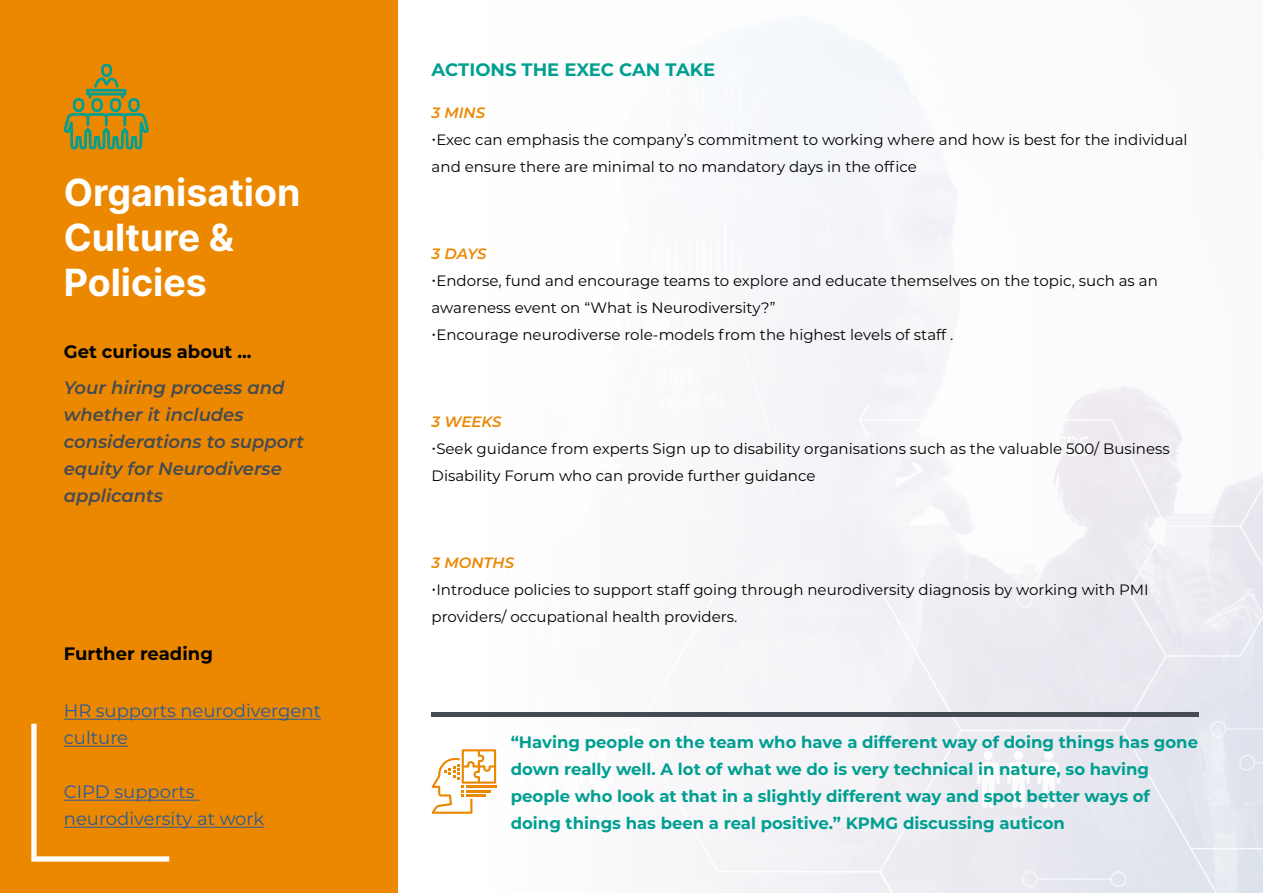
<style>
.page{position:relative;width:1263px;height:893px;background:#fff}
.page>*{position:absolute;margin:0;border:0;box-sizing:border-box;transform-origin:0 0}
.t1{font:700 37.5px/45px "Inter";color:#fff}
.t2{font:italic 600 18px/27px "Montserrat";color:#444b52}
.t3{font:18px/27px "Montserrat";color:#275b9b}
.t4{font:700 18px "Montserrat";color:#000}
.t5{font:700 18px "Montserrat";color:#009f92}
.t6{font:700 16.5px/27px "Montserrat";color:#009f92}
.t7{font:15px/27px "Montserrat";color:#000}
.t8{font:italic 600 15px "Montserrat";color:#ec8800}
</style>
<div class="page">
<img style="left:431px;top:22px;width:832px;height:871px">
<div style="left:0;top:0;width:398px;height:893px;background:#ec8800"></div>
<svg style="left:31px;top:724px;width:138px;height:138px"></svg>
<hr style="left:64px;top:719px;width:257px;height:1px;background:#275b9b">
<hr style="left:64px;top:746px;width:64px;height:1px;background:#275b9b">
<hr style="left:64px;top:800px;width:135px;height:1px;background:#275b9b">
<hr style="left:64px;top:827px;width:200px;height:1px;background:#275b9b">
<svg style="left:63px;top:64px;width:86px;height:86px"></svg>
<svg style="left:432px;top:749px;width:64px;height:65px"></svg>
<hr style="left:432px;top:712px;width:767px;height:4px;background:#444b52">
<h1 class="t1" style="left:64px;top:169px;width:238px">Organisation<br>Culture &amp;<br>Policies</h1>
<p class="t4" style="left:64px;top:339px;width:189px">Get curious about ...</p>
<p class="t2" style="left:64px;top:373px;width:242px">Your hiring process and whether it includes considerations to support equity for Neurodiverse applicants</p>
<p class="t4" style="left:64px;top:640px;width:151px">Further reading</p>
<p class="t3" style="left:64px;top:697px;width:259px">HR supports neurodivergent culture</p>
<p class="t3" style="left:64px;top:778px;width:202px">CIPD supports neurodiversity at work</p>
<p class="t5" style="left:432px;top:57px;width:285px">ACTIONS THE EXEC CAN TAKE</p>
<p class="t8" style="left:432px;top:102px;width:55px">3 MINS</p>
<p class="t7" style="left:432px;top:126px;width:757px">•Exec can emphasis the company’s commitment to working where and how is best for the individual and ensure there are minimal to no mandatory days in the office</p>
<p class="t8" style="left:432px;top:243px;width:56px">3 DAYS</p>
<p class="t7" style="left:432px;top:267px;width:728px">•Endorse, fund and encourage teams to explore and educate themselves on the topic, such as an awareness event on “What is Neurodiversity?”</p>
<p class="t7" style="left:432px;top:321px;width:523px">•Encourage neurodiverse role-models from the highest levels of staff .</p>
<p class="t8" style="left:432px;top:411px;width:72px">3 WEEKS</p>
<p class="t7" style="left:432px;top:434px;width:740px">•Seek guidance from experts Sign up to disability organisations such as the valuable 500/ Business<br>Disability Forum who can provide further guidance</p>
<p class="t8" style="left:432px;top:552px;width:84px">3 MONTHS</p>
<p class="t7" style="left:432px;top:575px;width:718px">•Introduce policies to support staff going through neurodiversity diagnosis by working with PMI providers/ occupational health providers.</p>
<p class="t6" style="left:511px;top:728px;width:689px">“Having people on the team who have a different way of doing things has gone down really well. A lot of what we do is very technical in nature, so having people who look at that in a slightly different way and spot better ways of doing things has been a real positive.” KPMG discussing auticon</p>
</div>
